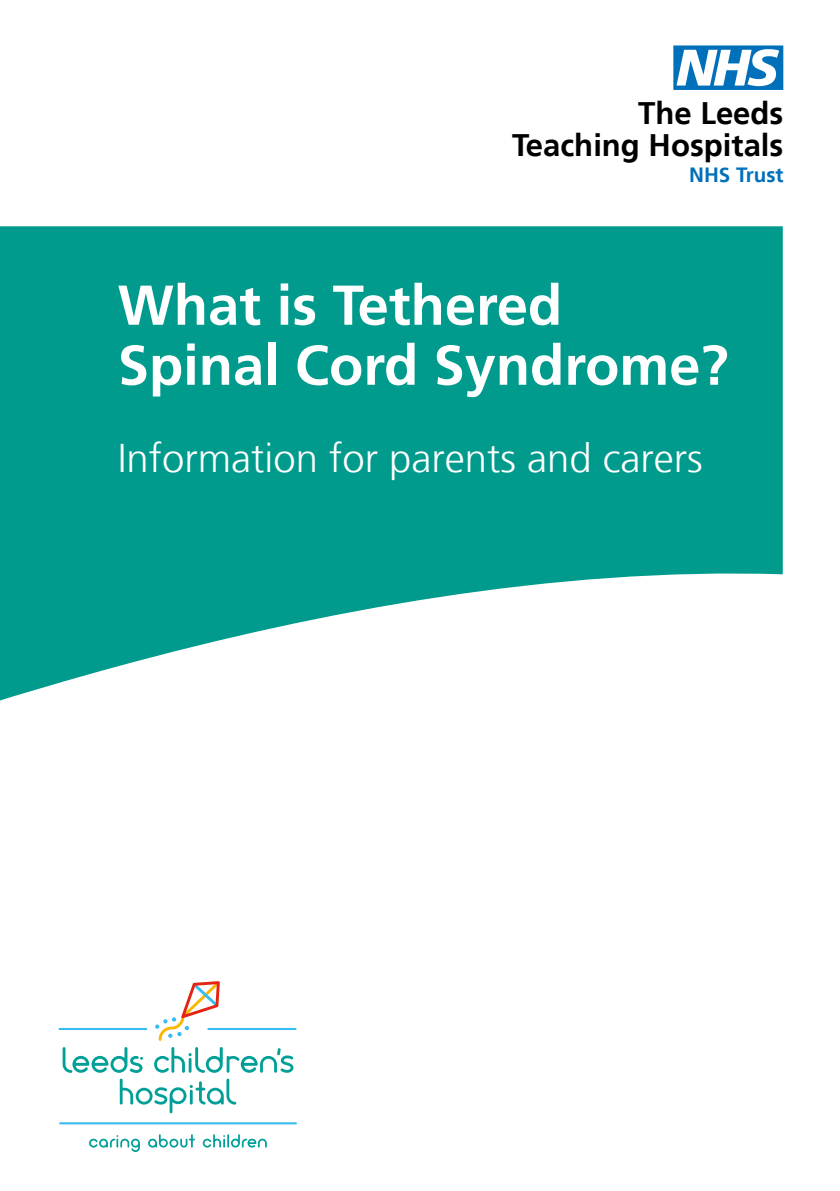
<style>
.page{position:relative;width:840px;height:1191px;background:#fff}
.page>*{position:absolute;margin:0;border:0;box-sizing:border-box;transform-origin:0 0}
.t1{font:62.2px "NHS";color:#0070ba}
.Cover_title_A{font:700 56px/60px "Frutiger LT";color:#fff}
.Cover_title_B{font:300 40px "Frutiger LT";color:#fff}
.t2{font:700 31px "Frutiger LT";color:#000}
.t3{font:700 20.6px "Frutiger LT";color:#0070ba}
</style>
<div class="page">
<svg style="left:0;top:226px;width:782px;height:475px;fill:#009b8c"></svg>
<hr style="left:207px;top:1028px;width:89px;height:2px;background:#36bcee">
<hr style="left:58px;top:1028px;width:89px;height:2px;background:#36bcee">
<hr style="left:59px;top:1122px;width:238px;height:2px;background:#36bcee">
<svg style="left:63px;top:1047px;width:230px;height:66px"></svg>
<svg style="left:155px;top:981px;width:65px;height:59px"></svg>
<svg style="left:89px;top:1135px;width:51px;height:17px"></svg>
<svg style="left:148px;top:1134px;width:47px;height:13px"></svg>
<svg style="left:203px;top:1134px;width:64px;height:13px"></svg>
<p class="t1" style="left:673px;top:33px;width:111px">n</p>
<p class="t2" style="left:638px;top:95px;width:147px">The Leeds</p>
<p class="t2" style="left:512px;top:127px;width:273px">Teaching Hospitals</p>
<p class="t3" style="left:688px;top:162px;width:96px">NHS Trust</p>
<p class="Cover_title_A" style="left:118px;top:275px;width:612px">What is Tethered<br>Spinal Cord Syndrome?</p>
<p class="Cover_title_B" style="left:118px;top:436px;width:586px">Information for parents and carers</p>
</div>
